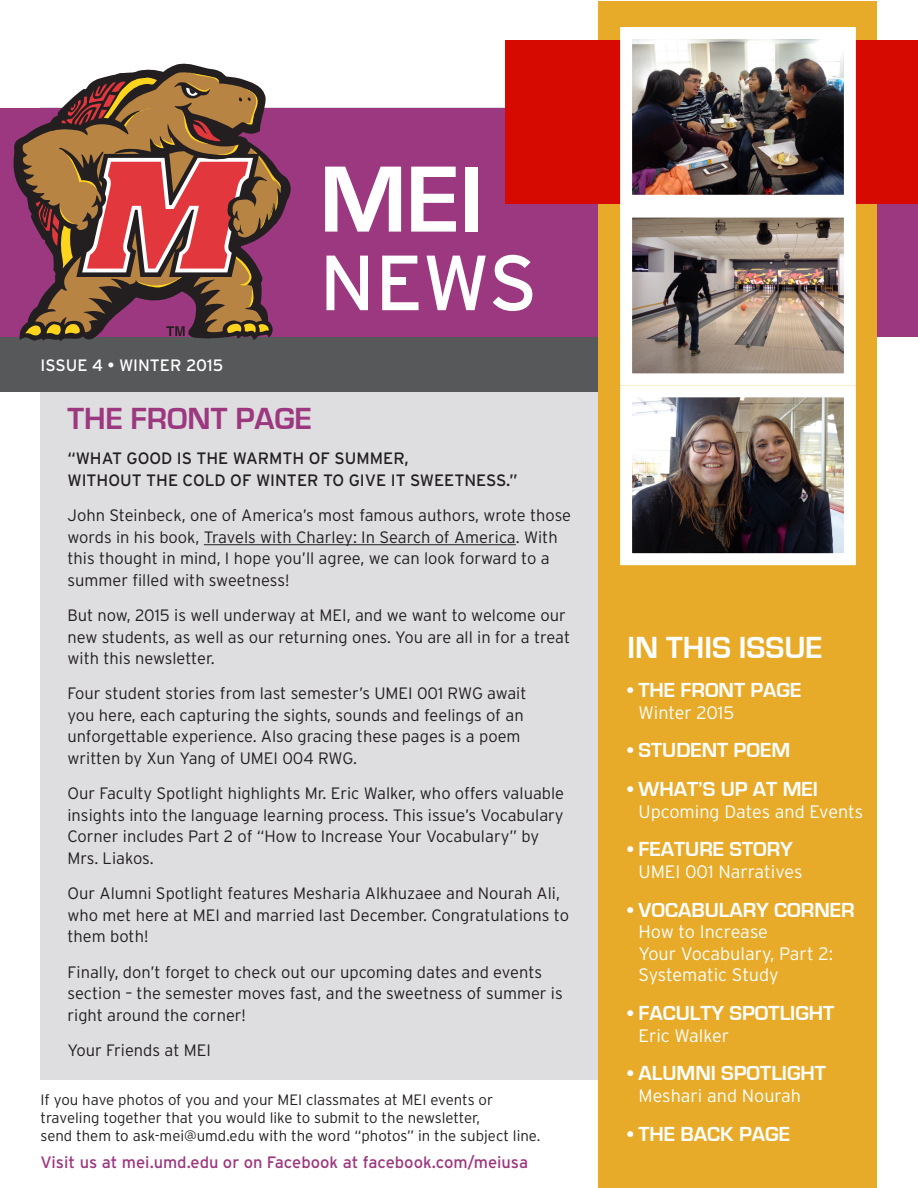
<style>
.page{position:relative;width:918px;height:1188px;background:#fff}
.page>*{position:absolute;margin:0;border:0;box-sizing:border-box;transform-origin:0 0}
.t1{font:700 97.5px "Eurostile";color:#fff}
.t2{font:78px "Interstate";color:#fff}
.t3{font:700 31.5px "Eurostile";color:#9c3880}
.t4{font:700 31.5px "Eurostile";color:#fff}
.t5{font:700 21px "Eurostile";color:#fff}
.t6{font:300 18px/21.6px "Interstate";color:#fff}
.t7{font:300 16.5px/21.6px "Interstate";color:#231f20}
.t8{font:16.5px/21.6px "Interstate";color:#231f20}
.t9{font:16.5px "Interstate";color:#9c3880}
.t10{font:16.5px "Interstate";color:#fff}
.t11{font:300 15px/18px "Interstate";color:#231f20}
</style>
<div class="page">
<div style="left:40px;top:108px;width:576px;height:972px;background:#dedee0"></div>
<div style="left:0;top:337px;width:616px;height:55px;background:#57585a"></div>
<div style="left:0;top:108px;width:918px;height:229px;background:#9c3880"></div>
<svg style="left:15px;top:65px;width:274px;height:276px"></svg>
<svg style="left:25px;top:72px;width:258px;height:265px"></svg>
<hr style="left:204px;top:544px;width:312px;height:1px;background:#231f20">
<div style="left:598px;top:1px;width:280px;height:1187px;background:#e8ab29"></div>
<div style="left:506px;top:40px;width:412px;height:164px;background:#d60a00"></div>
<img style="left:633px;top:40px;width:210px;height:154px">
<div style="left:620px;top:27px;width:236px;height:180px;border:12px solid #fff"></div>
<img style="left:633px;top:219px;width:210px;height:153px">
<div style="left:620px;top:206px;width:236px;height:179px;border:12px solid #fff"></div>
<img style="left:633px;top:398px;width:210px;height:154px">
<div style="left:620px;top:385px;width:236px;height:180px;border:12px solid #fff"></div>
<p class="t10" style="left:40px;top:355px;width:184px">ISSUE 4 • WINTER 2015</p>
<p class="t1" style="left:319px;top:146px;width:165px">MEI</p>
<p class="t2" style="left:319px;top:235px;width:220px">NEWS</p>
<p class="t3" style="left:68px;top:402px;width:246px">THE FRONT PAGE</p>
<p class="t8" style="left:68px;top:447px;width:452px">“WHAT GOOD IS THE WARMTH OF SUMMER,<br>WITHOUT THE COLD OF WINTER TO GIVE IT SWEETNESS.”</p>
<p class="t7" style="left:68px;top:504px;width:505px">John Steinbeck, one of America’s most famous authors, wrote those words in his book, Travels with Charley: In Search of America. With this thought in mind, I hope you’ll agree, we can look forward to a summer filled with sweetness!</p>
<p class="t7" style="left:68px;top:604px;width:504px">But now, 2015 is well underway at MEI, and we want to welcome our new students, as well as our returning ones. You are all in for a treat with this newsletter.</p>
<p class="t7" style="left:68px;top:682px;width:461px">Four student stories from last semester’s UMEI 001 RWG await you here, each capturing the sights, sounds and feelings of an unforgettable experience. Also gracing these pages is a poem written by Xun Yang of UMEI 004 RWG.</p>
<p class="t7" style="left:68px;top:782px;width:498px">Our Faculty Spotlight highlights Mr. Eric Walker, who offers valuable insights into the language learning process. This issue’s Vocabulary Corner includes Part 2 of “How to Increase Your Vocabulary” by Mrs. Liakos.</p>
<p class="t7" style="left:68px;top:882px;width:503px">Our Alumni Spotlight features Mesharia Alkhuzaee and Nourah Ali, who met here at MEI and married last December. Congratulations to them both!</p>
<p class="t7" style="left:68px;top:961px;width:497px">Finally, don’t forget to check out our upcoming dates and events section – the semester moves fast, and the sweetness of summer is right around the corner!</p>
<p class="t7" style="left:68px;top:1039px;width:145px">Your Friends at MEI</p>
<p class="t11" style="left:40px;top:1091px;width:501px">If you have photos of you and your MEI classmates at MEI events or traveling together that you would like to submit to the newsletter,<br>send them to ask-mei@umd.edu with the word “photos” in the subject line.</p>
<p class="t9" style="left:40px;top:1152px;width:489px">Visit us at mei.umd.edu or on Facebook at facebook.com/meiusa</p>
<p class="t4" style="left:627px;top:631px;width:197px">IN THIS ISSUE</p>
<p class="t5" style="left:627px;top:679px;width:176px">• THE FRONT PAGE</p>
<p class="t6" style="left:639px;top:701px;width:97px">Winter 2015</p>
<p class="t5" style="left:627px;top:739px;width:164px">• STUDENT POEM</p>
<p class="t5" style="left:627px;top:778px;width:192px">• WHAT’S UP AT MEI</p>
<p class="t6" style="left:639px;top:800px;width:226px">Upcoming Dates and Events</p>
<p class="t5" style="left:627px;top:838px;width:167px">• FEATURE STORY</p>
<p class="t6" style="left:639px;top:861px;width:165px">UMEI 001 Narratives</p>
<p class="t5" style="left:627px;top:898px;width:229px">• VOCABULARY CORNER</p>
<p class="t6" style="left:639px;top:921px;width:196px">How to Increase<br>Your Vocabulary, Part 2:<br>Systematic Study</p>
<p class="t5" style="left:627px;top:1002px;width:208px">• FACULTY SPOTLIGHT</p>
<p class="t6" style="left:639px;top:1024px;width:92px">Eric Walker</p>
<p class="t5" style="left:627px;top:1062px;width:200px">• ALUMNI SPOTLIGHT</p>
<p class="t6" style="left:639px;top:1085px;width:164px">Meshari and Nourah</p>
<p class="t5" style="left:627px;top:1122px;width:164px">• THE BACK PAGE</p>
</div>
